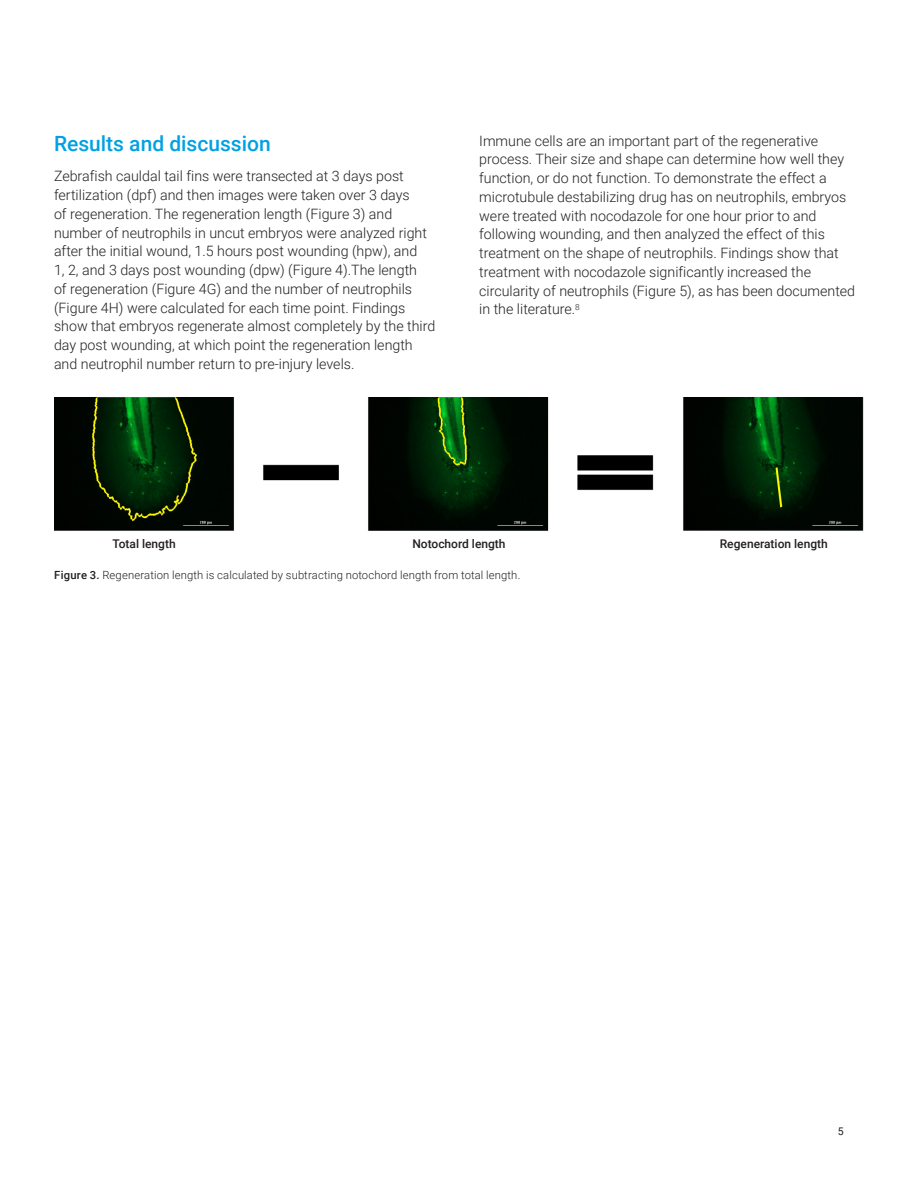
<style>
.page{position:relative;width:918px;height:1188px;background:#fff}
.page>*{position:absolute;margin:0;border:0;box-sizing:border-box;transform-origin:0 0}
.Header_1{font:500 21px "Roboto";color:#00a1e3}
.Text{font:300 14.25px/18.8px "Roboto";color:#231f20}
.Figure_text{font:500 12px "Roboto";color:#231f20}
.t1{font:300 11.25px "Roboto";letter-spacing:.015em;color:#231f20}
.t2{font:10.5px "Roboto";color:#231f20}
.s1{font-weight:500}
</style>
<div class="page">
<img style="left:54px;top:397px;width:810px;height:134px">
<p class="Header_1" style="left:54px;top:129px;width:218px">Results and discussion</p>
<p class="Text" style="left:54px;top:166px;width:383px">Zebrafish cauldal tail fins were transected at 3 days post fertilization (dpf) and then images were taken over 3 days<br>of regeneration. The regeneration length (Figure 3) and number of neutrophils in uncut embryos were analyzed right after the initial wound, 1.5 hours post wounding (hpw), and<br>1, 2, and 3 days post wounding (dpw) (Figure 4).The length<br>of regeneration (Figure 4G) and the number of neutrophils (Figure 4H) were calculated for each time point. Findings show that embryos regenerate almost completely by the third day post wounding, at which point the regeneration length and neutrophil number return to pre-injury levels.</p>
<p class="Text" style="left:479px;top:131px;width:377px">Immune cells are an important part of the regenerative process. Their size and shape can determine how well they function, or do not function. To demonstrate the effect a microtubule destabilizing drug has on neutrophils, embryos were treated with nocodazole for one hour prior to and following wounding, and then analyzed the effect of this treatment on the shape of neutrophils. Findings show that treatment with nocodazole significantly increased the circularity of neutrophils (Figure 5), as has been documented in the literature.<sup>8</sup></p>
<p class="Figure_text" style="left:113px;top:536px;width:65px">Total length</p>
<p class="Figure_text" style="left:412px;top:536px;width:95px">Notochord length</p>
<p class="Figure_text" style="left:720px;top:536px;width:109px">Regeneration length</p>
<p class="t1" style="left:54px;top:567px;width:468px"><span class="s1">Figure 3.</span> Regeneration length is calculated by subtracting notochord length from total length.</p>
<p class="t2" style="left:838px;top:1124px;width:7px">5</p>
</div>
